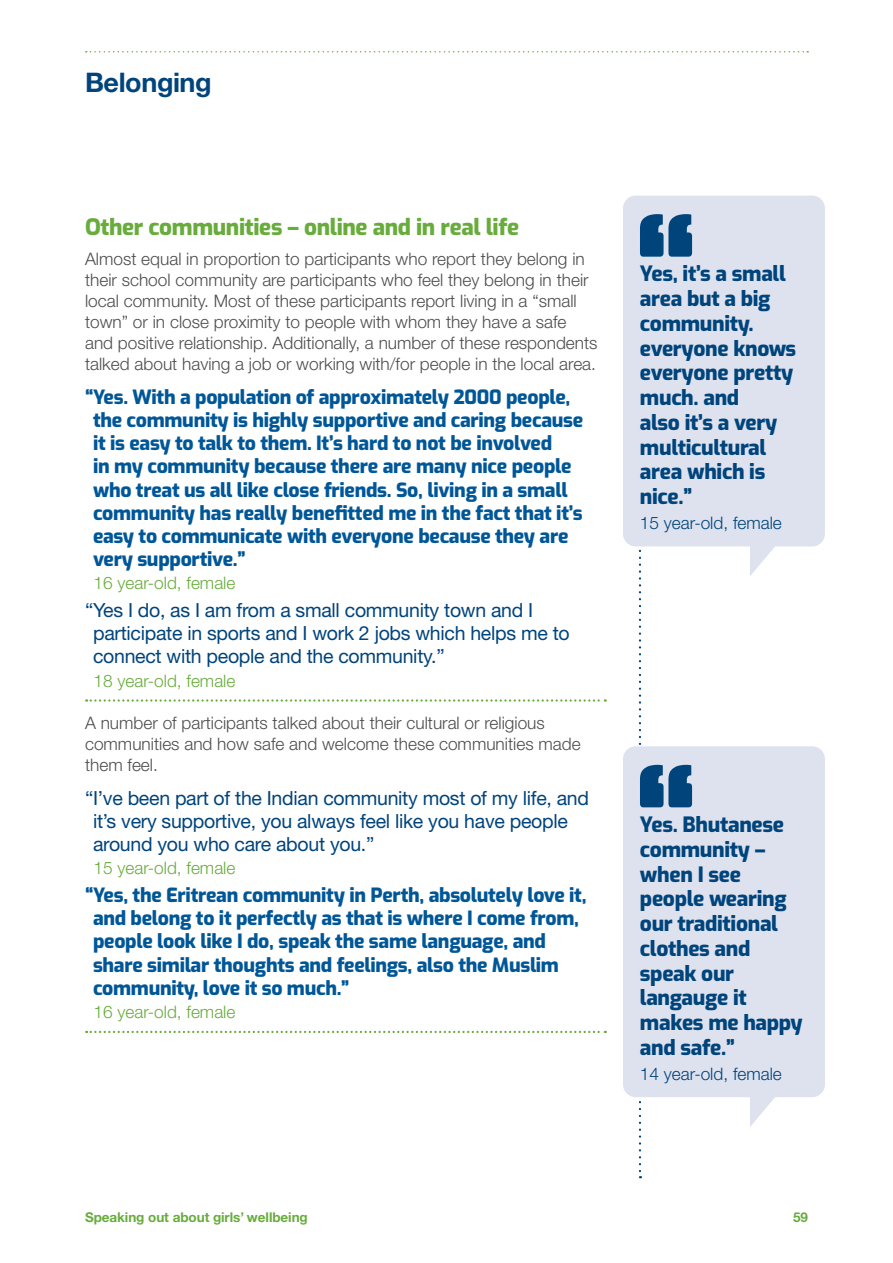
<style>
.page{position:relative;width:893px;height:1263px;background:#fff}
.page>*{position:absolute;margin:0;border:0;box-sizing:border-box;transform-origin:0 0}
.t1{font:700 27px "Helvetica Neue LT Std";letter-spacing:-.015em;color:#00447c}
.H2_Header{font:800 22.5px "Exo";letter-spacing:-.015em;color:#68ac3c}
.t2{font:800 21px/24.8px "Exo";letter-spacing:-.015em;color:#00447c}
.t3{font:800 19.5px/23.2px "Exo";letter-spacing:-.015em;color:#005798}
.t4{font:19.5px/23.2px "Helvetica Neue LT Std";letter-spacing:-.015em;color:#00447c}
.t5{font:300 17.25px/21px "Helvetica Neue LT Std";color:#4d4d4f}
.t6{font:300 17.25px "Helvetica Neue LT Std";color:#68ac3c}
.t7{font:300 17.25px "Helvetica Neue LT Std";color:#00447c}
.t8{font:700 13.5px "Helvetica Neue LT Std";letter-spacing:-.005em;color:#68ac3c}
</style>
<div class="page">
<svg style="left:86px;top:699px;width:520px;height:3px"></svg>
<svg style="left:86px;top:1031px;width:520px;height:2px"></svg>
<div style="left:623px;top:196px;width:202px;height:350px;background:#dee2ee;border-radius:13px"></div>
<svg style="left:750px;top:546px;width:26px;height:30px"></svg>
<div style="left:623px;top:746px;width:202px;height:351px;background:#dee2ee;border-radius:13px"></div>
<svg style="left:639px;top:214px;width:53px;height:964px"></svg>
<svg style="left:750px;top:1097px;width:25px;height:30px"></svg>
<svg style="left:86px;top:51px;width:722px;height:2px"></svg>
<p class="t1" style="left:85px;top:65px;width:128px">Belonging</p>
<p class="H2_Header" style="left:85px;top:211px;width:436px">Other communities – online and in real life</p>
<p class="t5" style="left:85px;top:248px;width:514px">Almost equal in proportion to participants who report they belong in their school community are participants who feel they belong in their local community. Most of these participants report living in a “small town” or in close proximity to people with whom they have a safe and positive relationship. Additionally, a number of these respondents talked about having a job or working with/for people in the local area.</p>
<p class="t3" style="left:93px;top:384px;width:492px;text-indent:-8px">“Yes. With a population of approximately 2000 people, the community is highly supportive and caring because it is easy to talk to them. It’s hard to not be involved<br>in my community because there are many nice people who treat us all like close friends. So, living in a small community has really benefitted me in the fact that it’s easy to communicate with everyone because they are very supportive.”</p>
<p class="t6" style="left:94px;top:573px;width:143px">16 year-old, female</p>
<p class="t4" style="left:93px;top:598px;width:478px;text-indent:-8px">“Yes I do, as I am from a small community town and I participate in sports and I work 2 jobs which helps me to connect with people and the community.”</p>
<p class="t6" style="left:94px;top:670px;width:143px">18 year-old, female</p>
<p class="t5" style="left:85px;top:712px;width:497px">A number of participants talked about their cultural or religious communities and how safe and welcome these communities made them feel.</p>
<p class="t4" style="left:93px;top:786px;width:498px;text-indent:-8px">“I’ve been part of the Indian community most of my life, and it’s very supportive, you always feel like you have people around you who care about you.”</p>
<p class="t6" style="left:94px;top:858px;width:143px">15 year-old, female</p>
<p class="t3" style="left:93px;top:882px;width:495px;text-indent:-8px">“Yes, the Eritrean community in Perth, absolutely love it, and belong to it perfectly as that is where I come from, people look like I do, speak the same language, and share similar thoughts and feelings, also the Muslim community, love it so much.”</p>
<p class="t6" style="left:94px;top:1001px;width:143px">16 year-old, female</p>
<p class="t2" style="left:640px;top:260px;width:158px">Yes, it’s a small area but a big community. everyone knows everyone pretty much. and<br>also it’s a very multicultural area which is nice.”</p>
<p class="t7" style="left:640px;top:513px;width:143px">15 year-old, female</p>
<p class="t2" style="left:640px;top:811px;width:164px">Yes. Bhutanese community – when I see people wearing our traditional clothes and speak our langauge it makes me happy and safe.”</p>
<p class="t7" style="left:640px;top:1063px;width:143px">14 year-old, female</p>
<p class="t8" style="left:85px;top:1208px;width:224px">Speaking out about girls’ wellbeing</p>
<p class="t8" style="left:793px;top:1208px;width:16px">59</p>
</div>
